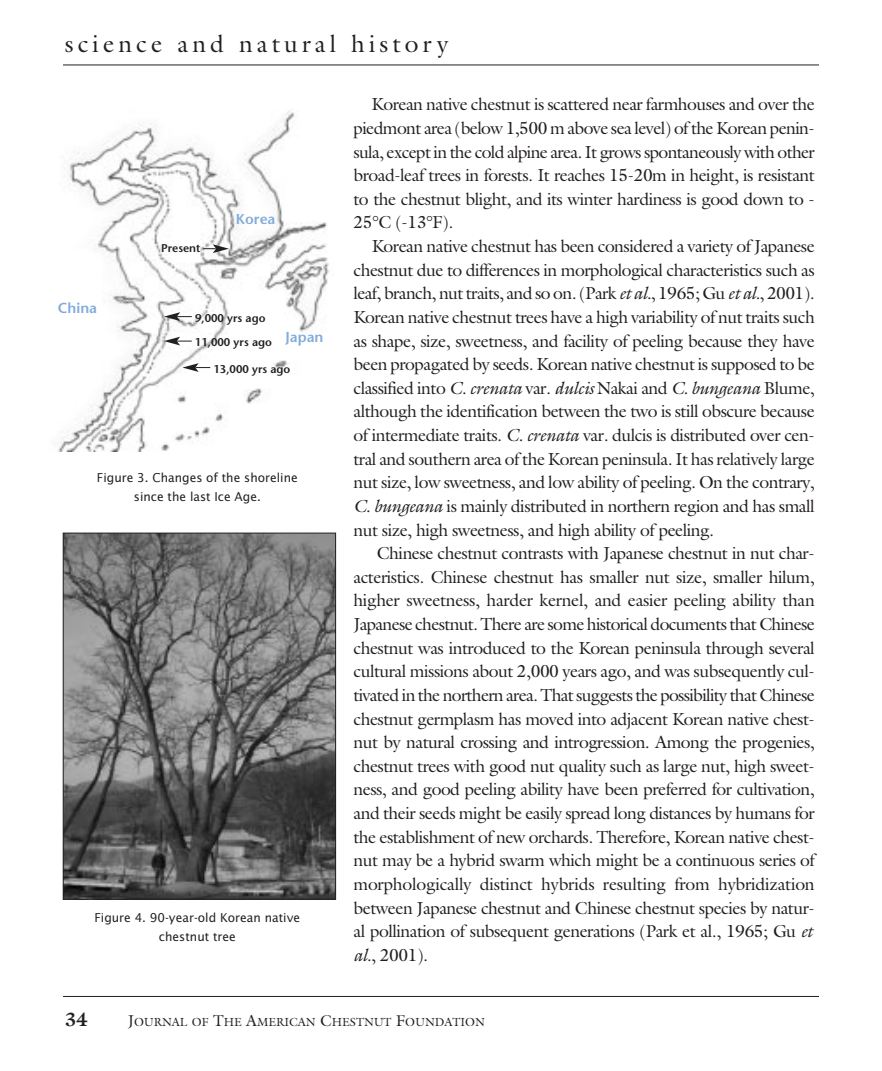
<style>
.page{position:relative;width:882px;height:1071px;background:#fff}
.page>*{position:absolute;margin:0;border:0;box-sizing:border-box;transform-origin:0 0}
.t1{font:24.5px "Galliard";letter-spacing:.17em;color:#231f20}
.t2{font:700 19.25px "Galliard";color:#231f20}
.t3{font:17.5px/23.6px "Galliard";letter-spacing:-.03em;color:#231f20;text-align:justify}
.t4{font:600 14.53px "Stone Sans";color:#84acdb}
.t5{font:12.25px/19.2px "Lucida Sans";color:#231f20;text-align:center}
.t6{font:11.9px "Galliard";color:#231f20}
.t7{font:600 11.2px/24.5px "Stone Sans";color:#231f20}
.s1{font-style:italic}
.s2{font-size:15.75px}
</style>
<div class="page">
<hr style="left:63px;top:65px;width:756px;height:1px;background:#231f20">
<hr style="left:63px;top:996px;width:756px;height:1px;background:#231f20">
<img style="left:65px;top:535px;width:269px;height:362px">
<div style="left:63px;top:533px;width:273px;height:366px;border:1px solid #231f20"></div>
<img style="left:58px;top:110px;width:271px;height:342px">
<svg style="left:203px;top:244px;width:26px;height:9px"></svg>
<svg style="left:164px;top:312px;width:28px;height:9px"></svg>
<svg style="left:164px;top:337px;width:28px;height:8px"></svg>
<svg style="left:182px;top:363px;width:28px;height:9px"></svg>
<h1 class="t1" style="left:65px;top:34px;width:385px">science and natural history</h1>
<p class="t4" style="left:58px;top:302px;width:41px">China</p>
<p class="t7" style="left:161px;top:237px;width:41px">Present</p>
<p class="t4" style="left:236px;top:213px;width:41px">Korea</p>
<p class="t7" style="left:195px;top:307px;width:78px">9,000 yrs ago<br>11,000 yrs ago</p>
<p class="t7" style="left:213px;top:358px;width:78px">13,000 yrs ago</p>
<p class="t4" style="left:286px;top:331px;width:39px">Japan</p>
<p class="t5" style="left:97px;top:469px;width:202px">Figure 3. Changes of the shoreline since the last Ice Age.</p>
<p class="t5" style="left:94px;top:909px;width:207px">Figure 4. 90-year-old Korean native chestnut tree</p>
<p class="t3" style="left:354px;top:94px;width:463px;text-indent:18px">Korean native chestnut is scattered near farmhouses and over the piedmont area (below 1,500 m above sea level) of the Korean penin&shy;sula, except in the cold alpine area. It grows spontaneously with other broad-leaf trees in forests. It reaches 15-20m in height, is resistant to the chestnut blight, and its winter hardiness is good down to - 25°C (-13°F).</p>
<p class="t3" style="left:353px;top:236px;width:463px;text-indent:18px">Korean native chestnut has been considered a variety of Japanese chestnut due to differences in morphological characteristics such as leaf, branch, nut traits, and so on. (Park <span class="s1">et al.</span>, 1965; Gu <span class="s1">et al.</span>, 2001).<br>Korean native chestnut trees have a high variability of nut traits such as shape, size, sweetness, and facility of peeling because they have been propagated by seeds. Korean native chestnut is supposed to be classified into <span class="s1">C. crenata</span> var. <span class="s1">dulcis</span> Nakai and <span class="s1">C. bungeana</span> Blume, although the identification between the two is still obscure because of intermediate traits. <span class="s1">C. crenata</span> var. dulcis is distributed over cen&shy;tral and southern area of the Korean peninsula. It has relatively large nut size, low sweetness, and low ability of peeling. On the contrary, <span class="s1">C. bungeana</span> is mainly distributed in northern region and has small nut size, high sweetness, and high ability of peeling.</p>
<p class="t3" style="left:353px;top:543px;width:463px;text-indent:23px">Chinese chestnut contrasts with Japanese chestnut in nut char&shy;acteristics. Chinese chestnut has smaller nut size, smaller hilum, higher sweetness, harder kernel, and easier peeling ability than Japanese chestnut. There are some historical documents that Chinese chestnut was introduced to the Korean peninsula through several cultural missions about 2,000 years ago, and was subsequently cul&shy;tivated in the northern area. That suggests the possibility that Chinese chestnut germplasm has moved into adjacent Korean native chest&shy;nut by natural crossing and introgression. Among the progenies, chestnut trees with good nut quality such as large nut, high sweet&shy;ness, and good peeling ability have been preferred for cultivation, and their seeds might be easily spread long distances by humans for the establishment of new orchards. Therefore, Korean native chest&shy;nut may be a hybrid swarm which might be a continuous series of morphologically distinct hybrids resulting from hybridization between Japanese chestnut and Chinese chestnut species by natur&shy;al pollination of subsequent generations (Park et al., 1965; Gu <span class="s1">et al.</span>, 2001).</p>
<p class="t2" style="left:65px;top:1012px;width:25px">34</p>
<p class="t6" style="left:128px;top:1017px;width:359px"><span class="s2">J</span>OURNAL OF <span class="s2">T</span>HE <span class="s2">A</span>MERICAN <span class="s2">C</span>HESTNUT <span class="s2">F</span>OUNDATION</p>
</div>
